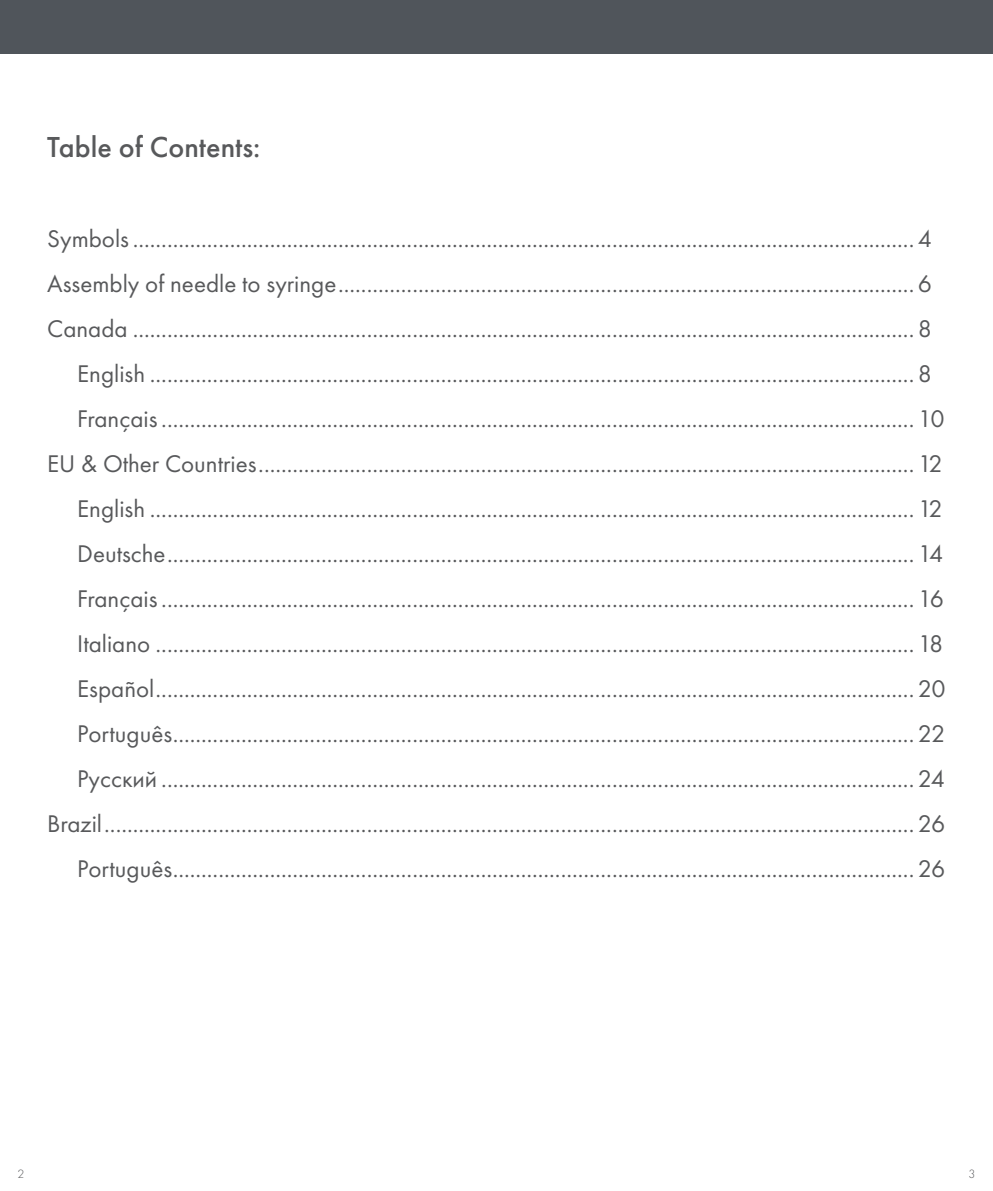
<style>
.page{position:relative;width:993px;height:1191px;background:#fff}
.page>*{position:absolute;margin:0;border:0;box-sizing:border-box;transform-origin:0 0}
.t1{font:500 30px "Futura PT";color:#58595b}
.t2{font:25px "Futura PT";color:#58595b}
.t3{font:300 12.5px "Futura PT";color:#58595b}
</style>
<div class="page">
<div style="left:0;top:0;width:992px;height:53px;background:#50555b"></div>
<p class="t1" style="left:47px;top:129px;width:215px">Table of Contents:</p>
<p class="t2" style="left:47px;top:223px;width:886px">Symbols......................................................................................................................................... 4</p>
<p class="t2" style="left:47px;top:268px;width:886px">Assembly of needle to syringe..................................................................................................... 6</p>
<p class="t2" style="left:47px;top:313px;width:886px">Canada ......................................................................................................................................... 8</p>
<p class="t2" style="left:77px;top:358px;width:856px">English ...................................................................................................................................... 8</p>
<p class="t2" style="left:77px;top:403px;width:868px">Français.................................................................................................................................... 10</p>
<p class="t2" style="left:47px;top:448px;width:896px">EU &amp; Other Countries................................................................................................................... 12</p>
<p class="t2" style="left:77px;top:493px;width:866px">English ...................................................................................................................................... 12</p>
<p class="t2" style="left:77px;top:538px;width:867px">Deutsche................................................................................................................................... 14</p>
<p class="t2" style="left:77px;top:583px;width:867px">Français.................................................................................................................................... 16</p>
<p class="t2" style="left:77px;top:628px;width:867px">Italiano ..................................................................................................................................... 18</p>
<p class="t2" style="left:77px;top:673px;width:869px">Español..................................................................................................................................... 20</p>
<p class="t2" style="left:77px;top:718px;width:869px">Português.................................................................................................................................. 22</p>
<p class="t2" style="left:77px;top:763px;width:869px">Pусский .................................................................................................................................... 24</p>
<p class="t2" style="left:47px;top:808px;width:899px">Brazil.............................................................................................................................................. 26</p>
<p class="t2" style="left:77px;top:853px;width:869px">Português.................................................................................................................................. 26</p>
<p class="t3" style="left:18px;top:1167px;width:8px">2</p>
<p class="t3" style="left:968px;top:1167px;width:8px">3</p>
</div>
